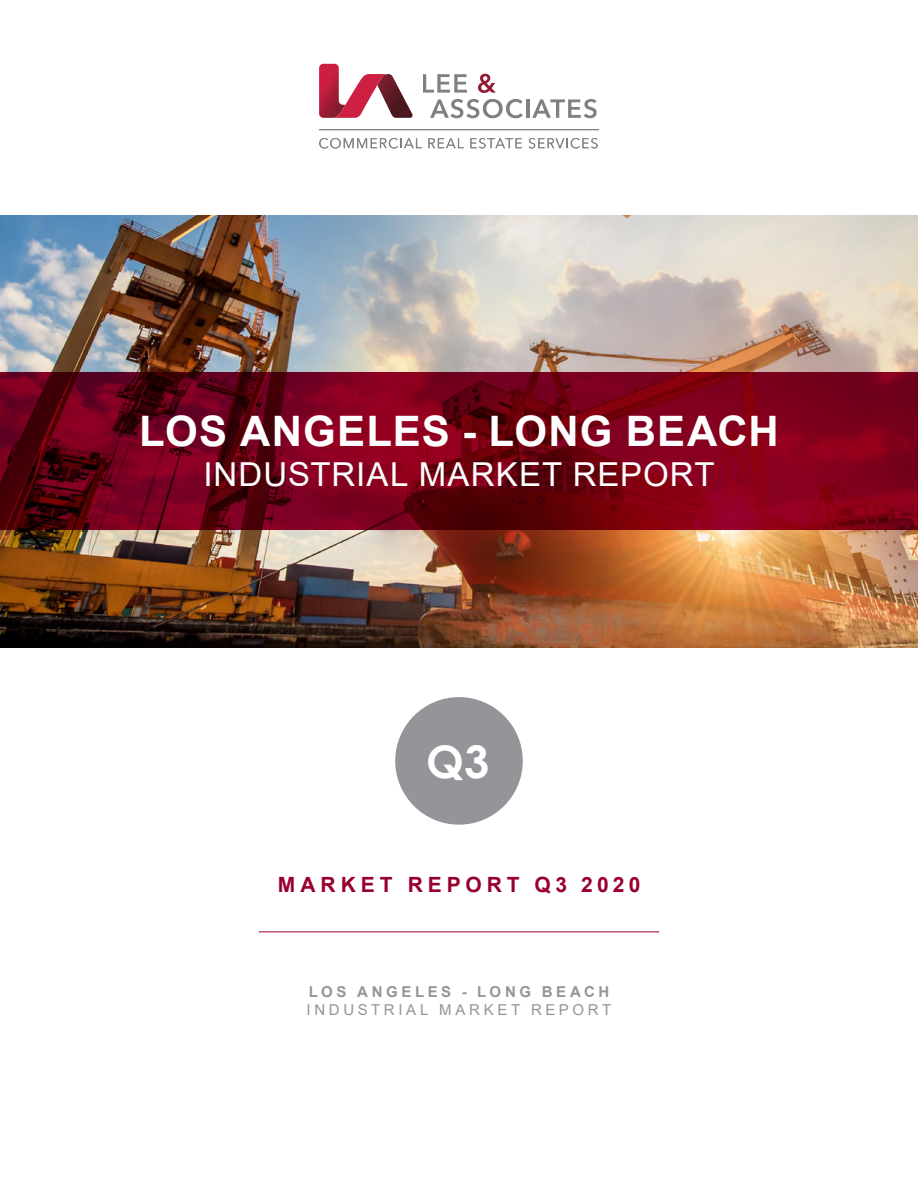
<style>
.page{position:relative;width:918px;height:1188px;background:#fff}
.page>*{position:absolute;margin:0;border:0;box-sizing:border-box;transform-origin:0 0}
.t1{font:700 45px "Century Gothic";color:#fff}
.t2{font:700 42px "Arial";letter-spacing:.025em;color:#fff}
.t3{font:33px "Arial";letter-spacing:.03em;color:#fff}
.t4{font:700 21px "Arial";letter-spacing:.235em;color:#98002e}
.t5{font:15px "Arial";letter-spacing:.245em;color:#939598}
.t6{font:700 15px "Arial";letter-spacing:.24em;color:#939598}
</style>
<div class="page">
<img style="left:0;top:215px;width:918px;height:433px">
<svg style="left:0;top:373px;width:918px;height:157px;background:#720017"></svg>
<hr style="left:259px;top:932px;width:400px;height:1px;background:#98002e">
<div style="left:395px;top:697px;width:128px;height:128px;background:#939598;border-radius:50%"></div>
<svg style="left:423px;top:74px;width:44px;height:19px"></svg>
<svg style="left:478px;top:74px;width:18px;height:19px"></svg>
<svg style="left:430px;top:99px;width:93px;height:19px"></svg>
<hr style="left:526px;top:99px;width:3px;height:19px;background:#7f8083">
<svg style="left:532px;top:99px;width:65px;height:19px"></svg>
<svg style="left:319px;top:64px;width:94px;height:54px"></svg>
<hr style="left:319px;top:130px;width:280px;height:1px;background:#7f8083">
<svg style="left:319px;top:138px;width:103px;height:10px"></svg>
<svg style="left:428px;top:138px;width:36px;height:10px"></svg>
<svg style="left:470px;top:138px;width:52px;height:10px"></svg>
<svg style="left:529px;top:138px;width:69px;height:10px"></svg>
<p class="t2" style="left:139px;top:402px;width:641px">LOS ANGELES - LONG BEACH</p>
<p class="t3" style="left:203px;top:452px;width:513px">INDUSTRIAL MARKET REPORT</p>
<h1 class="t1" style="left:426px;top:727px;width:64px">Q3</h1>
<p class="t4" style="left:278px;top:870px;width:364px">MARKET REPORT Q3 2020</p>
<p class="t6" style="left:309px;top:982px;width:302px">LOS ANGELES - LONG BEACH</p>
<p class="t5" style="left:307px;top:1000px;width:306px">INDUSTRIAL MARKET REPORT</p>
</div>
